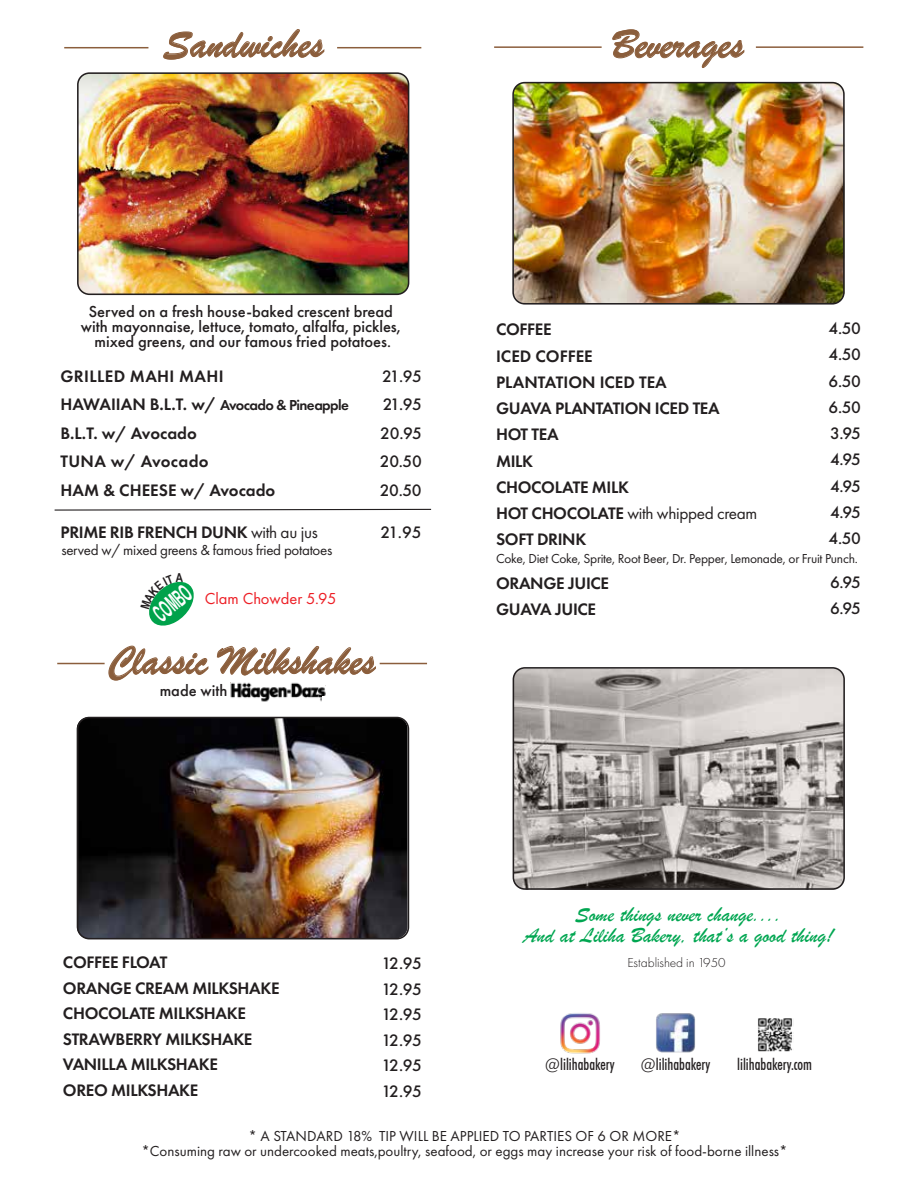
<style>
.page{position:relative;width:918px;height:1188px;background:#fff}
.page>*{position:absolute;margin:0;border:0;box-sizing:border-box;transform-origin:0 0}
.t1{font:42px "Brush Script";color:#8b5e3c}
.t2{font:700 24px "Arial Narrow";color:#fff;scale:.56 1}
.t3{font:21.75px/21.8px "Brush Script";color:#00a651;text-align:center}
.t4{font:600 17.25px/26.2px "Futura PT";letter-spacing:-.02em;color:#231f20}
.t5{font:500 17.25px/26.2px "Futura PT";letter-spacing:-.03em;color:#231f20;text-align:justify}
.t6{font:600 17.25px "Futura PT";color:#231f20}
.t7{font:600 17.25px "Futura PT";letter-spacing:.02em;color:#231f20}
.t8{font:500 16.5px/15px "Futura PT";color:#231f20;text-align:center}
.t9{font:16.5px "Futura PT";color:#ed1d24}
.t10{font:500 condensed 16.35px "Futura BT";color:#231f20;scale:.91 1}
.t11{font:15px/15px "Futura PT";color:#231f20;text-align:center}
.t12{font:15px "Futura PT";letter-spacing:-.02em;color:#231f20}
.t13{font:600 15px "Futura PT";letter-spacing:-.04em;color:#231f20}
.t14{font:13.5px "Futura PT";letter-spacing:-.02em;color:#231f20}
.t15{font:300 13.5px "Futura PT";color:#231f20}
.s1{font-size:17.25px}
.s2{font-weight:400}
</style>
<div class="page">
<img style="left:77px;top:717px;width:331px;height:221px">
<img style="left:80px;top:75px;width:329px;height:219px">
<div style="left:77px;top:72px;width:332px;height:223px;border:2px solid #231f20;border-radius:12px"></div>
<div style="left:77px;top:717px;width:332px;height:222px;border:2px solid #231f20;border-radius:12px"></div>
<svg style="left:163px;top:29px;width:161px;height:30px"></svg>
<hr style="left:64px;top:47px;width:84px;height:1px;background:#8b5e3c">
<hr style="left:337px;top:47px;width:84px;height:1px;background:#8b5e3c">
<img style="left:231px;top:685px;width:95px;height:17px">
<div style="left:227px;top:699px;width:8px;height:8px;background:#fff"></div>
<div style="left:322px;top:697px;width:6px;height:9px;background:#fff"></div>
<svg style="left:109px;top:646px;width:99px;height:34px"></svg>
<svg style="left:217px;top:646px;width:159px;height:39px"></svg>
<hr style="left:57px;top:663px;width:48px;height:1px;background:#8b5e3c">
<hr style="left:380px;top:663px;width:47px;height:1px;background:#8b5e3c">
<svg style="left:54px;top:508px;width:378px;height:3px"></svg>
<img style="left:515px;top:85px;width:327px;height:217px">
<div style="left:512px;top:82px;width:333px;height:223px;border:2px solid #231f20;border-radius:12px"></div>
<img style="left:656px;top:1013px;width:39px;height:40px">
<img style="left:758px;top:1018px;width:34px;height:34px">
<img style="left:513px;top:670px;width:329px;height:219px">
<div style="left:513px;top:667px;width:332px;height:223px;border:2px solid #231f20;border-radius:12px"></div>
<svg style="left:612px;top:29px;width:132px;height:39px"></svg>
<hr style="left:494px;top:46px;width:108px;height:2px;background:#8b5e3c">
<hr style="left:756px;top:46px;width:107px;height:2px;background:#8b5e3c">
<img style="left:560px;top:1013px;width:40px;height:41px">
<svg style="left:149px;top:581px;width:45px;height:45px"></svg>
<h1 class="t1" style="left:163px;top:18px;width:162px">Sandwiches</h1>
<h1 class="t1" style="left:612px;top:19px;width:133px">Beverages</h1>
<p class="t8" style="left:81px;top:304px;width:321px">Served on a fresh house-baked crescent bread with mayonnaise, lettuce, tomato, alfalfa, pickles, mixed greens, and our famous fried potatoes.</p>
<p class="t7" style="left:60px;top:365px;width:165px">GRILLED MAHI MAHI</p>
<p class="t5" style="left:382px;top:363px;width:41px">21.95</p>
<p class="t13" style="left:60px;top:396px;width:290px"><span class="s1">HAWAIIAN B.L.T. w/</span> Avocado &amp; Pineapple</p>
<p class="t5" style="left:383px;top:391px;width:41px">21.95</p>
<p class="t6" style="left:60px;top:422px;width:138px">B.L.T. w/ Avocado</p>
<p class="t5" style="left:380px;top:420px;width:43px">20.95</p>
<p class="t7" style="left:60px;top:451px;width:150px">TUNA w/ Avocado</p>
<p class="t5" style="left:380px;top:448px;width:43px">20.50</p>
<p class="t6" style="left:60px;top:479px;width:216px">HAM &amp; CHEESE w/ Avocado</p>
<p class="t5" style="left:380px;top:477px;width:43px">20.50</p>
<p class="t4" style="left:60px;top:519px;width:259px">PRIME RIB FRENCH DUNK <span class="s2">with au jus</span></p>
<p class="t5" style="left:380px;top:519px;width:43px">21.95</p>
<p class="t12" style="left:61px;top:541px;width:272px">served w/ mixed greens &amp; famous fried potatoes</p>
<h2 class="t2" style="left:145px;top:603px;width:76px;rotate:-40deg">COMBO</h2>
<p class="t9" style="left:205px;top:588px;width:133px">Clam Chowder 5.95</p>
<h1 class="t1" style="left:107px;top:635px;width:269px">Classic Milkshakes</h1>
<p class="t8" style="left:160px;top:683px;width:69px">made with</p>
<p class="t5" style="left:829px;top:315px;width:34px">4.50<br>4.50<br>6.50<br>6.50<br>3.95<br>4.95<br>4.95<br>4.95<br>4.50</p>
<p class="t5" style="left:830px;top:569px;width:33px">6.95<br>6.95</p>
<p class="t4" style="left:496px;top:316px;width:263px">COFFEE<br>ICED COFFEE<br>PLANTATION ICED TEA<br>GUAVA PLANTATION ICED TEA<br>HOT TEA<br>MILK<br>CHOCOLATE MILK<br>HOT CHOCOLATE <span class="s2">with whipped cream<br></span>SOFT DRINK</p>
<p class="t14" style="left:496px;top:550px;width:363px">Coke, Diet Coke, Sprite, Root Beer, Dr. Pepper, Lemonade, or Fruit Punch.</p>
<p class="t4" style="left:496px;top:570px;width:115px">ORANGE JUICE<br>GUAVA JUICE</p>
<p class="t4" style="left:63px;top:949px;width:218px;line-height:25.5px">COFFEE FLOAT<br>ORANGE CREAM MILKSHAKE<br>CHOCOLATE MILKSHAKE<br>STRAWBERRY MILKSHAKE<br>VANILLA MILKSHAKE<br>OREO MILKSHAKE</p>
<p class="t5" style="left:381px;top:951px;width:42px;line-height:25.5px">12.95<br>12.95<br>12.95<br>12.95<br>12.95<br>12.95</p>
<p class="t3" style="left:523px;top:903px;width:312px">Some things never change....<br>And at Liliha Bakery, that’s a good thing!</p>
<p class="t15" style="left:628px;top:955px;width:99px">Established in 1950</p>
<p class="t10" style="left:545px;top:1054px;width:78px">@lilihabakery</p>
<p class="t10" style="left:641px;top:1054px;width:78px">@lilihabakery</p>
<p class="t10" style="left:737px;top:1054px;width:84px">lilihabakery.com</p>
<p class="t11" style="left:141px;top:1128px;width:648px">* A STANDARD 18% TIP WILL BE APPLIED TO PARTIES OF 6 OR MORE*<br>*Consuming raw or undercooked meats,poultry, seafood, or eggs may increase your risk of food-borne illness*</p>
</div>
